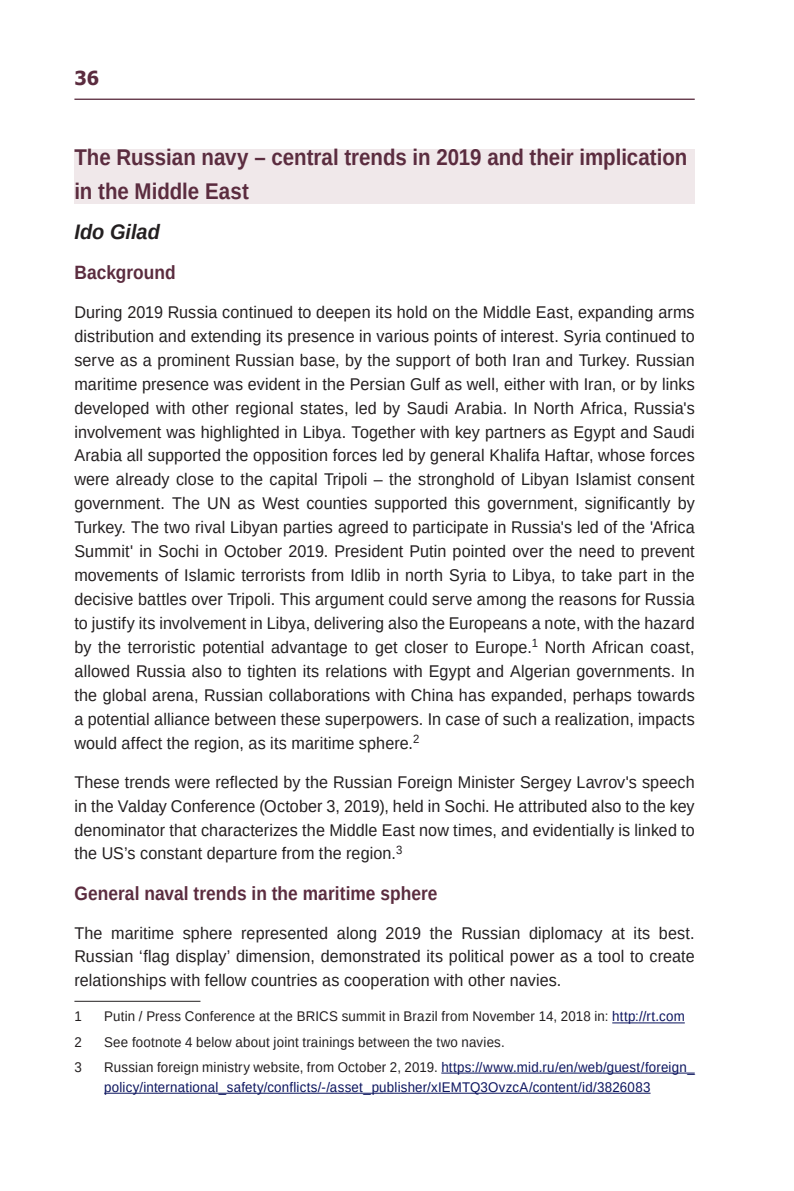
<style>
.page{position:relative;width:794px;height:1191px;background:#fff}
.page>*{position:absolute;margin:0;border:0;box-sizing:border-box;transform-origin:0 0}
.כותרת_1{font:700 22.75px/33.6px "Arimo";color:#5b2c3f;scale:.9 1}
.מחבר{font:italic 700 21px "Arimo";color:#231f20;scale:.95 1}
.כותרת_2{font:700 19.25px "Arimo";letter-spacing:.005em;color:#5b2c3f;scale:.9 1}
.t1{font:700 19.25px "Tahoma";color:#5b2c3f}
.t2{font:16.97px/24px "Arimo";letter-spacing:.01em;color:#231f20;text-align:justify;scale:.95 1}
.הערת_שוליים{font:14px/20.1px "Arimo";letter-spacing:.015em;color:#0b145e;scale:.95 1}
.הערת_שוליים-2{font:14px "Arimo";letter-spacing:.015em;color:#231f20;scale:.95 1}
.s1{color:#0b145e}
.s2{color:#231f20}
</style>
<div class="page">
<hr style="left:74px;top:99px;width:620px;height:1px;background:#5b2c3f">
<div style="left:74px;top:149px;width:620px;height:55px;background:#f0e8ea"></div>
<hr style="left:74px;top:1000px;width:126px;height:1px;background:#231f20">
<hr style="left:612px;top:1022px;width:73px;height:1px;background:#0b145e">
<hr style="left:441px;top:1072px;width:253px;height:1px;background:#0b145e">
<hr style="left:104px;top:1093px;width:546px;height:1px;background:#0b145e">
<p class="t1" style="left:74px;top:65px;width:26px">36</p>
<p class="כותרת_1" style="left:74px;top:141px;width:682px">The Russian navy – central trends in 2019 and their implication in the Middle East</p>
<p class="מחבר" style="left:74px;top:217px;width:91px">Ido Gilad</p>
<p class="כותרת_2" style="left:74px;top:259px;width:114px">Background</p>
<p class="t2" style="left:74px;top:300px;width:654px">During 2019 Russia continued to deepen its hold on the Middle East, expanding arms distribution and extending its presence in various points of interest. Syria continued to serve as a prominent Russian base, by the support of both Iran and Turkey. Russian maritime presence was evident in the Persian Gulf as well, either with Iran, or by links developed with other regional states, led by Saudi Arabia. In North Africa, Russia's involvement was highlighted in Libya. Together with key partners as Egypt and Saudi Arabia all supported the opposition forces led by general Khalifa Haftar, whose forces were already close to the capital Tripoli – the stronghold of Libyan Islamist consent government. The UN as West counties supported this government, significantly by Turkey. The two rival Libyan parties agreed to participate in Russia's led of the 'Africa Summit' in Sochi in October 2019. President Putin pointed over the need to prevent movements of Islamic terrorists from Idlib in north Syria to Libya, to take part in the decisive battles over Tripoli. This argument could serve among the reasons for Russia to justify its involvement in Libya, delivering also the Europeans a note, with the hazard by the terroristic potential advantage to get closer to Europe.<sup>1</sup> North African coast, allowed Russia also to tighten its relations with Egypt and Algerian governments. In the global arena, Russian collaborations with China has expanded, perhaps towards a potential alliance between these superpowers. In case of such a realization, impacts would affect the region, as its maritime sphere.<sup>2</sup></p>
<p class="t2" style="left:74px;top:770px;width:654px">These trends were reflected by the Russian Foreign Minister Sergey Lavrov's speech in the Valday Conference (October 3, 2019), held in Sochi. He attributed also to the key denominator that characterizes the Middle East now times, and evidentially is linked to the US’s constant departure from the region.<sup>3</sup></p>
<p class="כותרת_2" style="left:74px;top:879px;width:405px">General naval trends in the maritime sphere</p>
<p class="t2" style="left:74px;top:920px;width:654px">The maritime sphere represented along 2019 the Russian diplomacy at its best.<br>Russian ‘flag display’ dimension, demonstrated its political power as a tool to create relationships with fellow countries as cooperation with other navies.</p>
<p class="הערת_שוליים-2" style="left:74px;top:1007px;width:9px">1</p>
<p class="הערת_שוליים-2" style="left:104px;top:1007px;width:612px">Putin / Press Conference at the BRICS summit in Brazil from November 14, 2018 in: <span class="s1">http://rt.com</span></p>
<p class="הערת_שוליים-2" style="left:74px;top:1032px;width:9px">2</p>
<p class="הערת_שוליים-2" style="left:104px;top:1032px;width:423px">See footnote 4 below about joint trainings between the two navies.</p>
<p class="הערת_שוליים-2" style="left:74px;top:1057px;width:9px">3</p>
<p class="הערת_שוליים" style="left:104px;top:1056px;width:623px"><span class="s2">Russian foreign ministry website, from October 2, 2019.</span> https://www.mid.ru/en/web/guest/foreign_ policy/international_safety/conflicts/-/asset_publisher/xIEMTQ3OvzcA/content/id/3826083</p>
</div>
